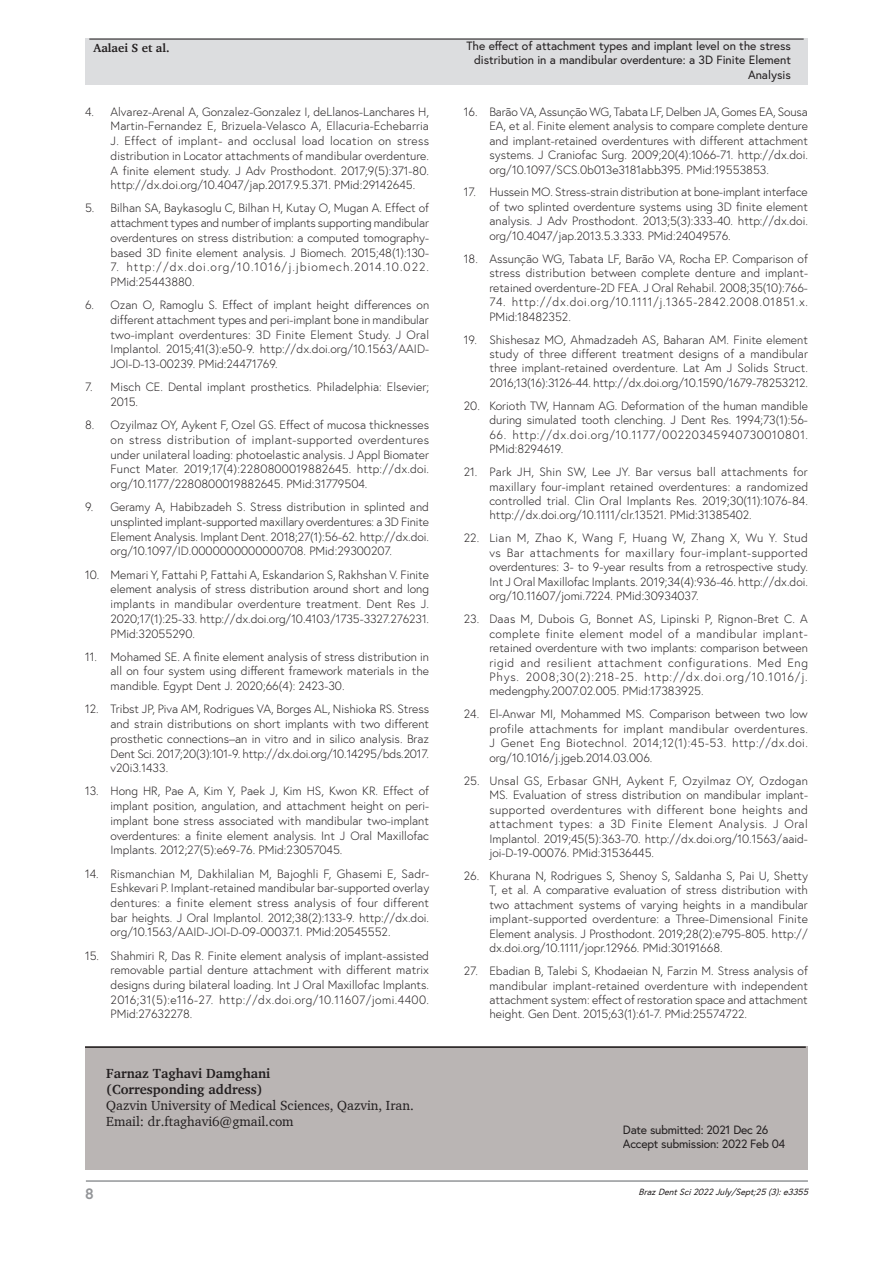
<style>
.page{position:relative;width:893px;height:1263px;background:#fff}
.page>*{position:absolute;margin:0;border:0;box-sizing:border-box;transform-origin:0 0}
.t1{font:700 15px "Europa";color:#939598}
.Correspondence{font:13.5px/16.2px "Charter";color:#231f20}
.Reference{font:300 12px/14.7px "Europa";color:#231f20;text-align:justify}
.Reference-2{font:300 12px/14.4px "Europa";letter-spacing:.05em;color:#231f20}
.History{font:12px/14.4px "Europa";color:#231f20;text-align:right}
.History-2{font:12px/14.4px "Europa";letter-spacing:-.195em;color:#231f20}
.Reference-3{font:300 12px/14.7px "Europa";letter-spacing:.085em;color:#231f20}
.History-3{font:12px/14.4px "Europa";letter-spacing:-.02em;color:#231f20}
.t2{font:700 12px "Charter";color:#231f20}
.t3{font:italic 9px "Europa";color:#231f20}
.s1{font-weight:700}
</style>
<div class="page">
<hr style="left:86px;top:1180px;width:722px;height:2px;background:#939598">
<div style="left:85px;top:39px;width:723px;height:46px;background:#dcdddf"></div>
<hr style="left:89px;top:39px;width:715px;height:1px;background:#231f20">
<div style="left:623px;top:1046px;width:185px;height:123px;background:#bab5b4"></div>
<div style="left:85px;top:1046px;width:538px;height:123px;background:#bab5b4"></div>
<hr style="left:85px;top:1046px;width:721px;height:2px;background:#231f20">
<p class="t2" style="left:94px;top:41px;width:77px">Aalaei S et al.</p>
<p class="History" style="left:466px;top:38px;width:326px">The effect of attachment types and implant level on the stress distribution in a mandibular overdenture: a 3D Finite Element<br>Analysis</p>
<p class="History-2" style="left:463px;top:38px;width:329px;text-indent:31px">f<br>Theeffectofattachmentypesand implantlevelonthestressdistributioninamandibularoverdenture:a3D Fnit ElementAnalysis</p>
<p class="Reference" style="left:111px;top:104px;width:320px;text-indent:-26px">4. Alvarez-Arenal A, Gonzalez-Gonzalez I, deLlanos-Lanchares H, Martin-Fernandez E, Brizuela-Velasco A, Ellacuria-Echebarria J. Effect of implant- and occlusal load location on stress distribution in Locator attachments of mandibular overdenture.<br>A finite element study. J Adv Prosthodont. 2017;9(5):371-80. http://dx.doi.org/10.4047/jap.2017.9.5.371. PMid:29142645.</p>
<p class="Reference" style="left:111px;top:201px;width:320px;text-indent:-26px">5. Bilhan SA, Baykasoglu C, Bilhan H, Kutay O, Mugan A. Effect of attachment types and number of implants supporting mandibular overdentures on stress distribution: a computed tomography&shy;based 3D finite element analysis. J Biomech. 2015;48(1):130-</p>
<p class="Reference-3" style="left:111px;top:260px;width:320px">7. http://dx.doi.org/10.1016/j.jbiomech.2014.10.022.<br>PMid:25443880.</p>
<p class="Reference" style="left:111px;top:298px;width:320px;text-indent:-26px">6. Ozan O, Ramoglu S. Effect of implant height differences on different attachment types and peri-implant bone in mandibular two-implant overdentures: 3D Finite Element Study. J Oral Implantol. 2015;41(3):e50-9. http://dx.doi.org/10.1563/AAID-JOI-D-13-00239. PMid:24471769.</p>
<p class="Reference" style="left:111px;top:380px;width:320px;text-indent:-26px">7. Misch CE. Dental implant prosthetics. Philadelphia: Elsevier;<br>2015.</p>
<p class="Reference" style="left:111px;top:418px;width:320px;text-indent:-26px">8. Ozyilmaz OY, Aykent F, Ozel GS. Effect of mucosa thicknesses on stress distribution of implant-supported overdentures under unilateral loading: photoelastic analysis. J Appl Biomater Funct Mater. 2019;17(4):2280800019882645. http://dx.doi. org/10.1177/2280800019882645. PMid:31779504.</p>
<p class="Reference" style="left:111px;top:500px;width:320px;text-indent:-26px">9. Geramy A, Habibzadeh S. Stress distribution in splinted and unsplinted implant-supported maxillary overdentures: a 3D Finite Element Analysis. Implant Dent. 2018;27(1):56-62. http://dx.doi. org/10.1097/ID.0000000000000708. PMid:29300207.</p>
<p class="Reference" style="left:111px;top:567px;width:320px;text-indent:-26px">10. Memari Y, Fattahi P, Fattahi A, Eskandarion S, Rakhshan V. Finite element analysis of stress distribution around short and long implants in mandibular overdenture treatment. Dent Res J.<br>2020;17(1):25-33. http://dx.doi.org/10.4103/1735-3327.276231.<br>PMid:32055290.</p>
<p class="Reference" style="left:111px;top:649px;width:320px;text-indent:-26px">11. Mohamed SE. A finite element analysis of stress distribution in all on four system using different framework materials in the mandible. Egypt Dent J. 2020;66(4): 2423-30.</p>
<p class="Reference" style="left:111px;top:702px;width:320px;text-indent:-26px">12. Tribst JP, Piva AM, Rodrigues VA, Borges AL, Nishioka RS. Stress and strain distributions on short implants with two different prosthetic connections–an in vitro and in silico analysis. Braz Dent Sci. 2017;20(3):101-9. http://dx.doi.org/10.14295/bds.2017. v20i3.1433.</p>
<p class="Reference" style="left:111px;top:784px;width:320px;text-indent:-26px">13. Hong HR, Pae A, Kim Y, Paek J, Kim HS, Kwon KR. Effect of implant position, angulation, and attachment height on peri&shy;implant bone stress associated with mandibular two-implant overdentures: a finite element analysis. Int J Oral Maxillofac Implants. 2012;27(5):e69-76. PMid:23057045.</p>
<p class="Reference" style="left:111px;top:866px;width:320px;text-indent:-26px">14. Rismanchian M, Dakhilalian M, Bajoghli F, Ghasemi E, Sadr-Eshkevari P. Implant-retained mandibular bar-supported overlay dentures: a finite element stress analysis of four different bar heights. J Oral Implantol. 2012;38(2):133-9. http://dx.doi. org/10.1563/AAID-JOI-D-09-00037.1. PMid:20545552.</p>
<p class="Reference" style="left:111px;top:948px;width:320px;text-indent:-26px">15. Shahmiri R, Das R. Finite element analysis of implant-assisted removable partial denture attachment with different matrix designs during bilateral loading. Int J Oral Maxillofac Implants.<br>2016;31(5):e116-27. http://dx.doi.org/10.11607/jomi.4400.<br>PMid:27632278.</p>
<p class="Correspondence" style="left:106px;top:1065px;width:309px"><span class="s1">Farnaz Taghavi Damghani<br>(Corresponding address)<br></span>Qazvin University of Medical Sciences, Qazvin, Iran.<br>Email: dr.ftaghavi6@gmail.com</p>
<p class="Reference" style="left:489px;top:104px;width:320px;text-indent:-26px">16. Barão VA, Assunção WG, Tabata LF, Delben JA, Gomes EA, Sousa EA, et al. Finite element analysis to compare complete denture and implant-retained overdentures with different attachment systems. J Craniofac Surg. 2009;20(4):1066-71. http://dx.doi. org/10.1097/SCS.0b013e3181abb395. PMid:19553853.</p>
<p class="Reference" style="left:489px;top:185px;width:320px;text-indent:-26px">17. Hussein MO. Stress-strain distribution at bone-implant interface of two splinted overdenture systems using 3D finite element analysis. J Adv Prosthodont. 2013;5(3):333-40. http://dx.doi. org/10.4047/jap.2013.5.3.333. PMid:24049576.</p>
<p class="Reference" style="left:489px;top:251px;width:320px;text-indent:-26px">18. Assunção WG, Tabata LF, Barão VA, Rocha EP. Comparison of stress distribution between complete denture and implant&shy;retained overdenture-2D FEA. J Oral Rehabil. 2008;35(10):766-</p>
<p class="Reference-2" style="left:489px;top:295px;width:320px">74. http://dx.doi.org/10.1111/j.1365-2842.2008.01851.x.<br>PMid:18482352.</p>
<p class="Reference" style="left:489px;top:332px;width:320px;text-indent:-26px">19. Shishesaz MO, Ahmadzadeh AS, Baharan AM. Finite element study of three different treatment designs of a mandibular three implant-retained overdenture. Lat Am J Solids Struct.<br>2016;13(16):3126-44. http://dx.doi.org/10.1590/1679-78253212.</p>
<p class="Reference" style="left:464px;top:398px;width:345px;text-align:right">20. Korioth TW, Hannam AG. Deformation of the human mandible during simulated tooth clenching. J Dent Res. 1994;73(1):56-</p>
<p class="Reference-2" style="left:489px;top:427px;width:320px">66. http://dx.doi.org/10.1177/00220345940730010801.<br>PMid:8294619.</p>
<p class="Reference" style="left:489px;top:465px;width:320px;text-indent:-26px">21. Park JH, Shin SW, Lee JY. Bar versus ball attachments for maxillary four-implant retained overdentures: a randomized controlled trial. Clin Oral Implants Res. 2019;30(11):1076-84. http://dx.doi.org/10.1111/clr.13521. PMid:31385402.</p>
<p class="Reference" style="left:489px;top:531px;width:320px;text-indent:-26px">22. Lian M, Zhao K, Wang F, Huang W, Zhang X, Wu Y. Stud vs Bar attachments for maxillary four-implant-supported overdentures: 3- to 9-year results from a retrospective study.<br>Int J Oral Maxillofac Implants. 2019;34(4):936-46. http://dx.doi. org/10.11607/jomi.7224. PMid:30934037.</p>
<p class="Reference" style="left:489px;top:612px;width:320px;text-indent:-26px">23. Daas M, Dubois G, Bonnet AS, Lipinski P, Rignon-Bret C. A complete finite element model of a mandibular implant&shy;retained overdenture with two implants: comparison between rigid and resilient attachment configurations. Med Eng Phys. 2008;30(2):218-25. http://dx.doi.org/10.1016/j. medengphy.2007.02.005. PMid:17383925.</p>
<p class="Reference" style="left:489px;top:707px;width:320px;text-indent:-26px">24. El-Anwar MI, Mohammed MS. Comparison between two low profile attachments for implant mandibular overdentures.<br>J Genet Eng Biotechnol. 2014;12(1):45-53. http://dx.doi. org/10.1016/j.jgeb.2014.03.006.</p>
<p class="Reference" style="left:489px;top:773px;width:320px;text-indent:-26px">25. Unsal GS, Erbasar GNH, Aykent F, Ozyilmaz OY, Ozdogan MS. Evaluation of stress distribution on mandibular implant&shy;supported overdentures with different bone heights and attachment types: a 3D Finite Element Analysis. J Oral Implantol. 2019;45(5):363-70. http://dx.doi.org/10.1563/aaid&shy;joi-D-19-00076. PMid:31536445.</p>
<p class="Reference" style="left:489px;top:868px;width:320px;text-indent:-26px">26. Khurana N, Rodrigues S, Shenoy S, Saldanha S, Pai U, Shetty T, et al. A comparative evaluation of stress distribution with two attachment systems of varying heights in a mandibular implant-supported overdenture: a Three-Dimensional Finite Element analysis. J Prosthodont. 2019;28(2):e795-805. http:// dx.doi.org/10.1111/jopr.12966. PMid:30191668.</p>
<p class="Reference" style="left:489px;top:963px;width:320px;text-indent:-26px">27. Ebadian B, Talebi S, Khodaeian N, Farzin M. Stress analysis of mandibular implant-retained overdenture with independent attachment system: effect of restoration space and attachment height. Gen Dent. 2015;63(1):61-7. PMid:25574722.</p>
<p class="History-3" style="left:623px;top:1122px;width:164px">Date submitted: 2021 Dec 26<br>Accept submission: 2022 Feb 04</p>
<p class="t1" style="left:85px;top:1184px;width:10px">8</p>
<p class="t3" style="left:639px;top:1185px;width:174px">BrazDentSci2022July/Sept;25(3):e3355</p>
</div>
